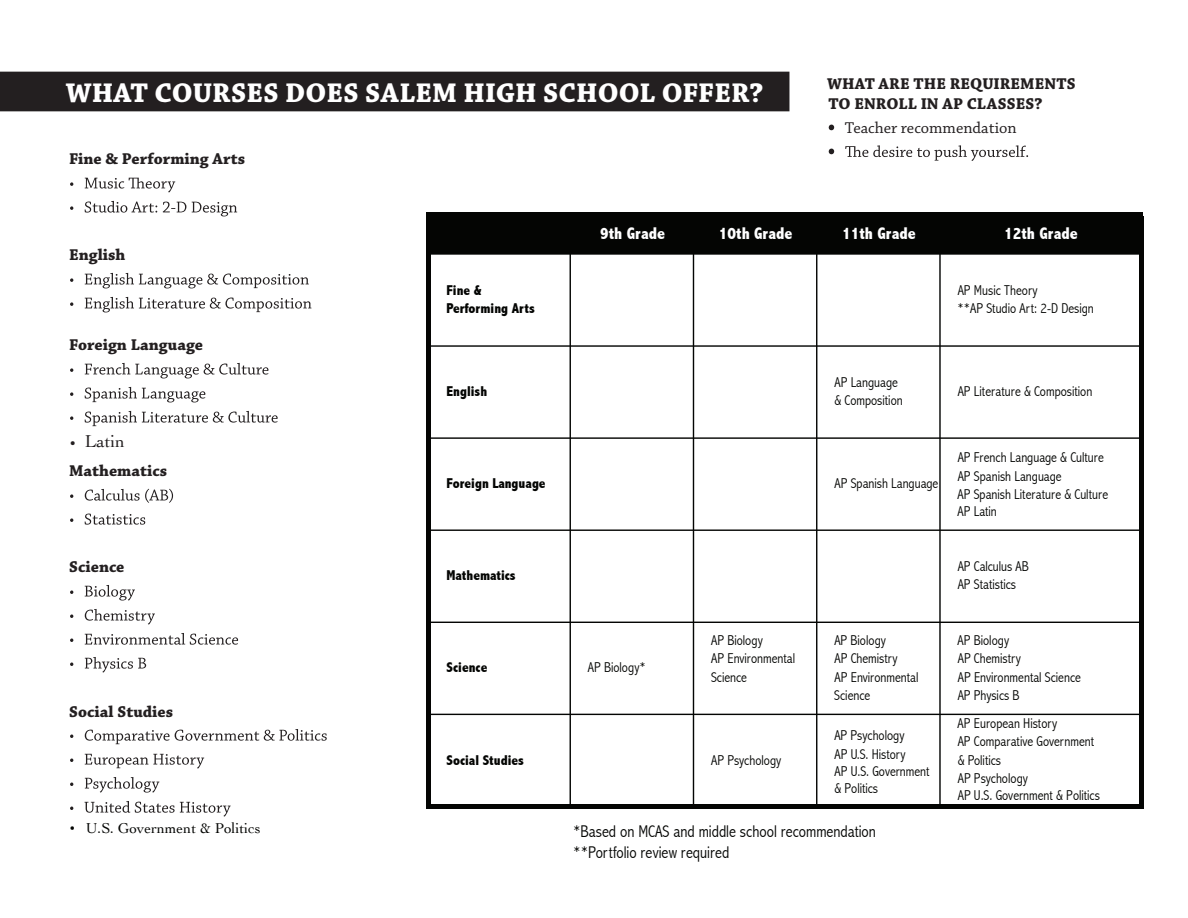
<style>
.page{position:relative;width:1188px;height:918px;background:#fff}
.page>*{position:absolute;margin:0;border:0;box-sizing:border-box;transform-origin:0 0}
.t1{font:700 28.5px "Chaparral Pro";letter-spacing:.005em;color:#fff}
.t2{font:18px "Cochin";color:#231f20}
.t3{font:300 condensed 16.95px/21.3px "Abadi";color:#040503}
.t4{font:800 condensed 16.95px "Abadi";color:#fff}
.t5{font:700 16.5px/19.8px "Chaparral Pro";color:#231f20}
.t6{font:16.5px "Chaparral Pro";color:#231f20}
.t7{font:15px "Cochin";color:#040503}
.t8{font:300 condensed 14.25px/18.5px "Abadi";color:#040503}
.t9{font:800 condensed 14.25px/18.5px "Abadi";color:#040503}
.s1{font-size:12px}
.s2{font-family:"Abadi";font-weight:300;font-stretch:condensed;font-size:14.25px}
</style>
<div class="page">
<div style="left:0;top:72px;width:789px;height:39px;background:#231f20"></div>
<div style="left:428px;top:214px;width:713px;height:40px;background:#040503"></div>
<div style="left:426px;top:212px;width:5px;height:597px;background:#040503"></div>
<hr style="left:570px;top:216px;width:1px;height:588px;background:#040503">
<hr style="left:693px;top:216px;width:1px;height:588px;background:#040503">
<hr style="left:816px;top:216px;width:1px;height:588px;background:#040503">
<hr style="left:939px;top:216px;width:2px;height:588px;background:#040503">
<hr style="left:1139px;top:216px;width:4px;height:593px;background:#040503">
<hr style="left:431px;top:212px;width:712px;height:4px;background:#040503">
<hr style="left:431px;top:253px;width:708px;height:2px;background:#040503">
<hr style="left:431px;top:345px;width:708px;height:2px;background:#040503">
<hr style="left:431px;top:437px;width:708px;height:2px;background:#040503">
<hr style="left:431px;top:529px;width:708px;height:2px;background:#040503">
<hr style="left:431px;top:622px;width:708px;height:1px;background:#040503">
<hr style="left:431px;top:714px;width:708px;height:1px;background:#040503">
<div style="left:431px;top:804px;width:712px;height:5px;background:#040503"></div>
<svg style="left:70px;top:178px;width:105px;height:14px"></svg>
<svg style="left:70px;top:201px;width:167px;height:15px"></svg>
<svg style="left:70px;top:273px;width:239px;height:15px"></svg>
<svg style="left:70px;top:297px;width:241px;height:15px"></svg>
<svg style="left:70px;top:363px;width:199px;height:15px"></svg>
<svg style="left:70px;top:387px;width:135px;height:15px"></svg>
<svg style="left:70px;top:411px;width:208px;height:15px"></svg>
<svg style="left:70px;top:489px;width:103px;height:14px"></svg>
<svg style="left:70px;top:514px;width:75px;height:11px"></svg>
<svg style="left:70px;top:585px;width:65px;height:16px"></svg>
<svg style="left:70px;top:609px;width:85px;height:16px"></svg>
<svg style="left:70px;top:633px;width:168px;height:12px"></svg>
<svg style="left:70px;top:657px;width:76px;height:16px"></svg>
<svg style="left:70px;top:729px;width:257px;height:15px"></svg>
<svg style="left:70px;top:754px;width:134px;height:15px"></svg>
<svg style="left:70px;top:777px;width:89px;height:16px"></svg>
<svg style="left:70px;top:801px;width:161px;height:16px"></svg>
<svg style="left:829px;top:125px;width:5px;height:5px"></svg>
<svg style="left:829px;top:149px;width:5px;height:5px"></svg>
<svg style="left:845px;top:145px;width:183px;height:16px"></svg>
<h1 class="t1" style="left:66px;top:76px;width:699px">WHAT COURSES DOES SALEM HIGH SCHOOL OFFER?</h1>
<p class="t5" style="left:827px;top:75px;width:250px">WHAT ARE THE REQUIREMENTS<br>TO ENROLL IN AP CLASSES?</p>
<p class="t6" style="left:845px;top:119px;width:173px">Teacher recommendation</p>
<p class="t5" style="left:69px;top:150px;width:177px">Fine &amp; Performing Arts</p>
<p class="t5" style="left:69px;top:246px;width:58px">English</p>
<p class="t5" style="left:69px;top:336px;width:135px">Foreign Language</p>
<p class="t2" style="left:70px;top:429px;width:56px"><span class="s1">•</span> Latin</p>
<p class="t5" style="left:69px;top:462px;width:99px">Mathematics</p>
<p class="t5" style="left:69px;top:558px;width:57px">Science</p>
<p class="t5" style="left:69px;top:702px;width:105px">Social Studies</p>
<p class="t7" style="left:69px;top:818px;width:193px"><span class="s2">•</span> U.S. Government &amp; Politics</p>
<p class="t4" style="left:600px;top:223px;width:66px">9th Grade</p>
<p class="t4" style="left:719px;top:223px;width:75px">10th Grade</p>
<p class="t4" style="left:842px;top:223px;width:75px">11th Grade</p>
<p class="t4" style="left:1004px;top:223px;width:75px">12th Grade</p>
<p class="t9" style="left:446px;top:281px;width:90px">Fine &amp;<br>Performing Arts</p>
<p class="t8" style="left:958px;top:281px;width:138px">AP Music Theory<br>**AP Studio Art: 2-D Design</p>
<p class="t9" style="left:447px;top:382px;width:42px">English</p>
<p class="t8" style="left:834px;top:373px;width:70px">AP Language &amp; Composition</p>
<p class="t8" style="left:958px;top:382px;width:136px">AP Literature &amp; Composition</p>
<p class="t9" style="left:447px;top:474px;width:101px">Foreign Language</p>
<p class="t8" style="left:834px;top:474px;width:105px">AP Spanish Language</p>
<p class="t8" style="left:957px;top:449px;width:152px;line-height:18px">AP French Language &amp; Culture<br>AP Spanish Language<br>AP Spanish Literature &amp; Culture<br>AP Latin</p>
<p class="t9" style="left:447px;top:566px;width:71px">Mathematics</p>
<p class="t8" style="left:958px;top:557px;width:73px">AP Calculus AB<br>AP Statistics</p>
<p class="t9" style="left:447px;top:658px;width:42px">Science</p>
<p class="t8" style="left:588px;top:658px;width:59px">AP Biology*</p>
<p class="t8" style="left:711px;top:631px;width:86px">AP Biology<br>AP Environmental<br>Science</p>
<p class="t8" style="left:834px;top:631px;width:86px">AP Biology<br>AP Chemistry<br>AP Environmental<br>Science</p>
<p class="t8" style="left:958px;top:631px;width:125px">AP Biology<br>AP Chemistry<br>AP Environmental Science<br>AP Physics B</p>
<p class="t9" style="left:447px;top:751px;width:79px">Social Studies</p>
<p class="t8" style="left:711px;top:751px;width:72px">AP Psychology</p>
<p class="t8" style="left:834px;top:727px;width:97px;line-height:17.5px">AP Psychology<br>AP U.S. History<br>AP U.S. Government &amp; Politics</p>
<p class="t3" style="left:573px;top:820px;width:304px">*Based on MCAS and middle school recommendation **Portfolio review required</p>
<p class="t8" style="left:958px;top:714px;width:144px">AP European History<br>AP Comparative Government &amp; Politics<br>AP Psychology<br>AP U.S. Government &amp; Politics</p>
</div>
